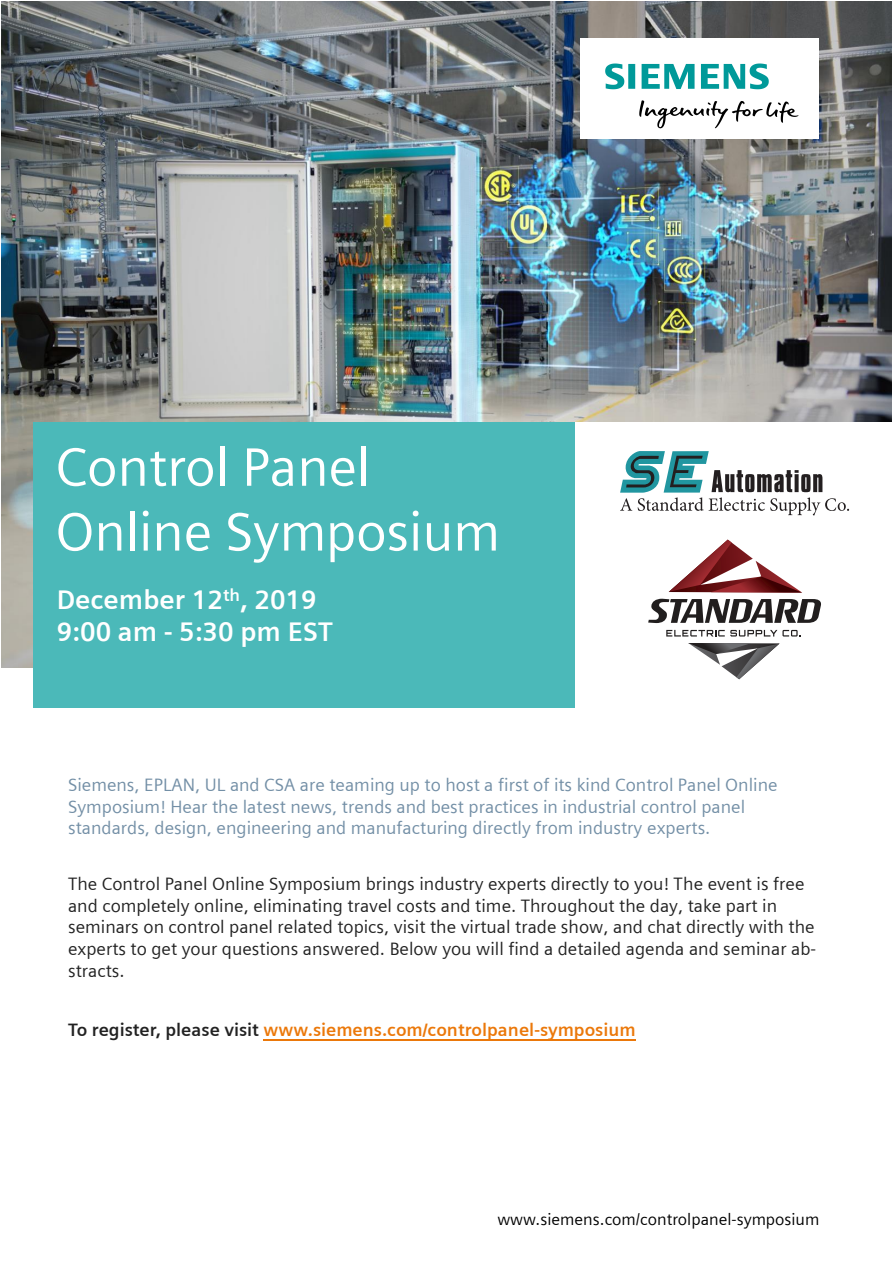
<style>
.page{position:relative;width:894px;height:1263px;background:#fff}
.page>*{position:absolute;margin:0;border:0;box-sizing:border-box;transform-origin:0 0}
.t1{font:54px/64.8px "Siemens Sans";letter-spacing:-.005em;color:#fff}
.t2{font:700 27px/32.4px "Siemens Sans";color:#fff}
.t3{font:18px/21.6px "Siemens Sans";color:#222}
.t4{font:18px/21.6px "Siemens Sans";color:#738fa6}
.t5{font:700 18px "Siemens Sans";color:#eb780a}
.t6{font:16.5px "Siemens Sans";color:#000}
.s1{color:#222}
</style>
<div class="page">
<img style="left:2px;top:1px;width:889px;height:667px">
<div style="left:579px;top:38px;width:238px;height:101px;background:#fff"></div>
<svg style="left:639px;top:100px;width:159px;height:28px"></svg>
<svg style="left:605px;top:64px;width:30px;height:25px"></svg>
<svg style="left:641px;top:64px;width:53px;height:25px"></svg>
<svg style="left:700px;top:64px;width:68px;height:25px"></svg>
<hr style="left:263px;top:1039px;width:372px;height:1px;background:#eb780a">
<div style="left:33px;top:422px;width:542px;height:285px;background:#4bb9b9"></div>
<div style="left:575px;top:422px;width:318px;height:286px;background:#fff"></div>
<svg style="left:666px;top:630px;width:58px;height:7px"></svg>
<svg style="left:730px;top:630px;width:70px;height:7px"></svg>
<svg style="left:620px;top:451px;width:228px;height:142px"></svg>
<svg style="left:688px;top:643px;width:91px;height:36px"></svg>
<svg style="left:648px;top:599px;width:172px;height:24px"></svg>
<h1 class="t1" style="left:55px;top:435px;width:446px">Control Panel<br>Online Symposium</h1>
<h2 class="t2" style="left:57px;top:583px;width:277px">December 12<sup>th</sup>, 2019<br>9:00 am - 5:30 pm EST</h2>
<p class="t4" style="left:68px;top:774px;width:710px">Siemens, EPLAN, UL and CSA are teaming up to host a first of its kind Control Panel Online<br>Symposium! Hear the latest news, trends and best practices in industrial control panel standards, design, engineering and manufacturing directly from industry experts.</p>
<p class="t3" style="left:68px;top:873px;width:749px">The Control Panel Online Symposium brings industry experts directly to you! The event is free and completely online, eliminating travel costs and time. Throughout the day, take part in seminars on control panel related topics, visit the virtual trade show, and chat directly with the experts to get your questions answered. Below you will find a detailed agenda and seminar ab&shy;stracts.</p>
<p class="t5" style="left:68px;top:1020px;width:569px"><span class="s1">To register, please visit</span> www.siemens.com/controlpanel-symposium</p>
<p class="t6" style="left:497px;top:1210px;width:323px">www.siemens.com/controlpanel-symposium</p>
</div>
